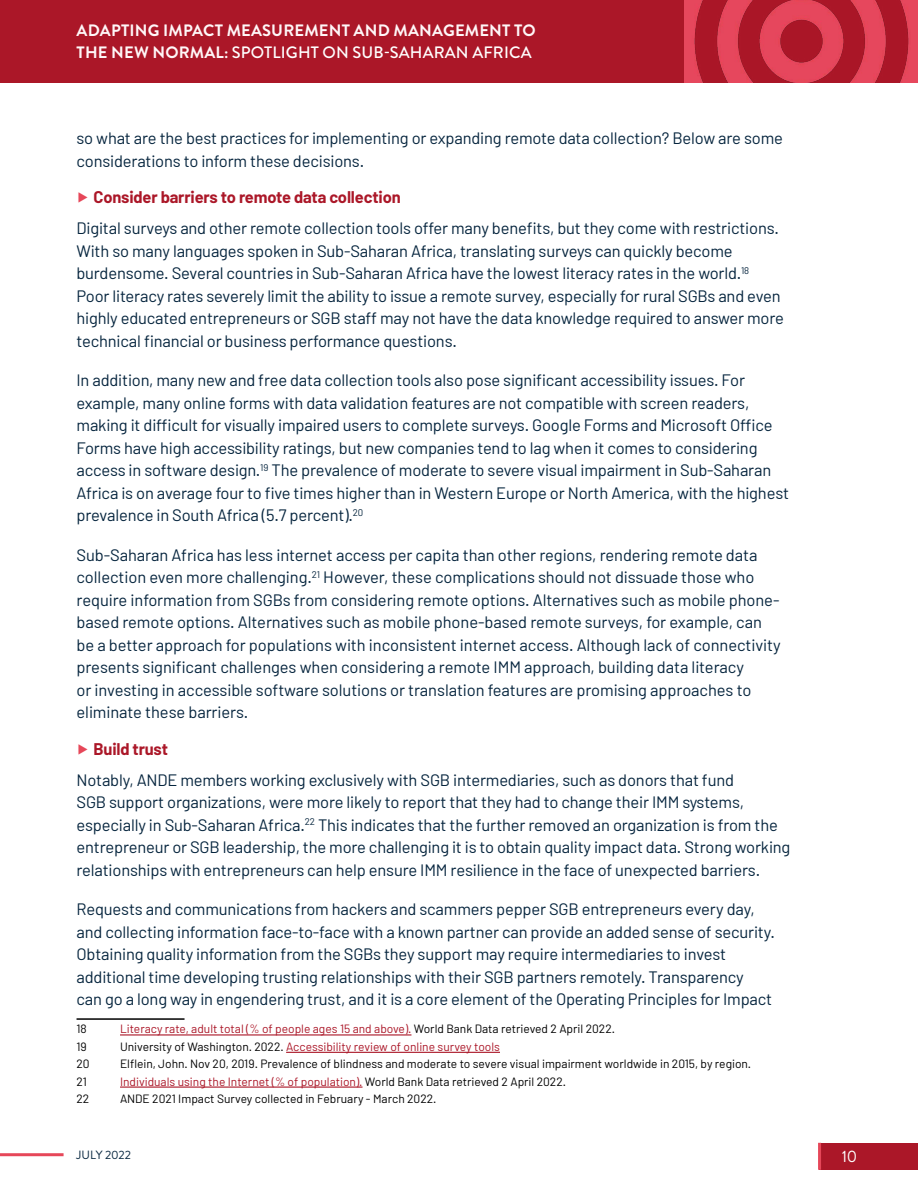
<style>
.page{position:relative;width:918px;height:1188px;background:#fff}
.page>*{position:absolute;margin:0;border:0;box-sizing:border-box;transform-origin:0 0}
.t1{font:16.5px/22.5px "Barlow";letter-spacing:-.01em;color:#06253e}
.t2{font:700 16.5px/22.5px "Brandon Grotesque";letter-spacing:.01em;color:#fff7f8}
.t3{font:16.5px "Brandon Grotesque";color:#fff}
.t4{font:12px "Barlow";color:#ab1728}
.t5{font:12px "Barlow";color:#000}
.t6{font:12px "Brandon Grotesque";letter-spacing:-.01em;color:#06253e}
.s1{font-weight:500;color:#fff}
.s2{color:#e64759}
.s3{font-weight:700;color:#ab1728}
.s4{color:#000}
</style>
<div class="page">
<div style="left:820px;top:1143px;width:98px;height:27px;background:#ab1728"></div>
<div style="left:0;top:0;width:918px;height:82px;background:#ab1728"></div>
<img style="left:685px;top:0;width:233px;height:82px">
<hr style="left:1px;top:1153px;width:61px;height:3px;background:#e64759">
<hr style="left:818px;top:1144px;width:3px;height:24px;background:#e64759">
<hr style="left:77px;top:1018px;width:108px;height:2px;background:#000">
<hr style="left:120px;top:1034px;width:291px;height:2px;background:#ab1728">
<hr style="left:286px;top:1052px;width:214px;height:1px;background:#ab1728">
<hr style="left:120px;top:1087px;width:243px;height:1px;background:#ab1728">
<p class="t2" style="left:77px;top:19px;width:461px">ADAPTING IMPACT MEASUREMENT AND MANAGEMENT TO<br>THE NEW NORMAL: <span class="s1">SPOTLIGHT ON SUB-SAHARAN AFRICA</span></p>
<p class="t1" style="left:77px;top:126px;width:708px">so what are the best practices for implementing or expanding remote data collection? Below are some considerations to inform these decisions.</p>
<p class="t1" style="left:77px;top:181px;width:704px;line-height:31px"><span class="s2">▶</span> <span class="s3">Consider barriers to remote data collection<br></span>Digital surveys and other remote collection tools offer many benefits, but they come with restrictions.</p>
<p class="t1" style="left:77px;top:239px;width:709px">With so many languages spoken in Sub-Saharan Africa, translating surveys can quickly become burdensome. Several countries in Sub-Saharan Africa have the lowest literacy rates in the world.<sup>18<br></sup>Poor literacy rates severely limit the ability to issue a remote survey, especially for rural SGBs and even highly educated entrepreneurs or SGB staff may not have the data knowledge required to answer more technical financial or business performance questions.</p>
<p class="t1" style="left:77px;top:368px;width:714px">In addition, many new and free data collection tools also pose significant accessibility issues. For example, many online forms with data validation features are not compatible with screen readers, making it difficult for visually impaired users to complete surveys. Google Forms and Microsoft Office Forms have high accessibility ratings, but new companies tend to lag when it comes to considering access in software design.<sup>19</sup> The prevalence of moderate to severe visual impairment in Sub-Saharan Africa is on average four to five times higher than in Western Europe or North America, with the highest prevalence in South Africa (5.7 percent).<sup>20</sup></p>
<p class="t1" style="left:77px;top:543px;width:706px">Sub-Saharan Africa has less internet access per capita than other regions, rendering remote data collection even more challenging.<sup>21</sup> However, these complications should not dissuade those who require information from SGBs from considering remote options. Alternatives such as mobile phone&shy;based remote options. Alternatives such as mobile phone-based remote surveys, for example, can be a better approach for populations with inconsistent internet access. Although lack of connectivity presents significant challenges when considering a remote IMM approach, building data literacy<br>or investing in accessible software solutions or translation features are promising approaches to eliminate these barriers.</p>
<p class="t1" style="left:77px;top:733px;width:659px;line-height:31px"><span class="s2">▶</span> <span class="s3">Build trust<br></span>Notably, ANDE members working exclusively with SGB intermediaries, such as donors that fund</p>
<p class="t1" style="left:77px;top:791px;width:715px">SGB support organizations, were more likely to report that they had to change their IMM systems, especially in Sub-Saharan Africa.<sup>22</sup> This indicates that the further removed an organization is from the entrepreneur or SGB leadership, the more challenging it is to obtain quality impact data. Strong working relationships with entrepreneurs can help ensure IMM resilience in the face of unexpected barriers.</p>
<p class="t1" style="left:77px;top:898px;width:700px">Requests and communications from hackers and scammers pepper SGB entrepreneurs every day, and collecting information face-to-face with a known partner can provide an added sense of security.<br>Obtaining quality information from the SGBs they support may require intermediaries to invest additional time developing trusting relationships with their SGB partners remotely. Transparency<br>can go a long way in engendering trust, and it is a core element of the Operating Principles for Impact</p>
<p class="t5" style="left:77px;top:1022px;width:12px">18</p>
<p class="t4" style="left:120px;top:1022px;width:497px">Literacy rate, adult total (% of people ages 15 and above). <span class="s4">World Bank Data retrieved 2 April 2022.</span></p>
<p class="t5" style="left:77px;top:1039px;width:12px">19</p>
<p class="t4" style="left:120px;top:1039px;width:381px"><span class="s4">University of Washington. 2022.</span> Accessibility review of online survey tools</p>
<p class="t5" style="left:77px;top:1056px;width:15px">20</p>
<p class="t5" style="left:120px;top:1056px;width:633px">Elflein, John. Nov 20, 2019. Prevalence of blindness and moderate to severe visual impairment worldwide in 2015, by region.</p>
<p class="t5" style="left:77px;top:1074px;width:12px">21</p>
<p class="t4" style="left:120px;top:1074px;width:448px">Individuals using the Internet (% of population). <span class="s4">World Bank Data retrieved 2 April 2022.</span></p>
<p class="t5" style="left:77px;top:1091px;width:14px">22</p>
<p class="t5" style="left:120px;top:1091px;width:318px">ANDE 2021 Impact Survey collected in February - March 2022.</p>
<p class="t6" style="left:77px;top:1147px;width:56px">JULY 2022</p>
<p class="t3" style="left:842px;top:1145px;width:17px">10</p>
</div>
